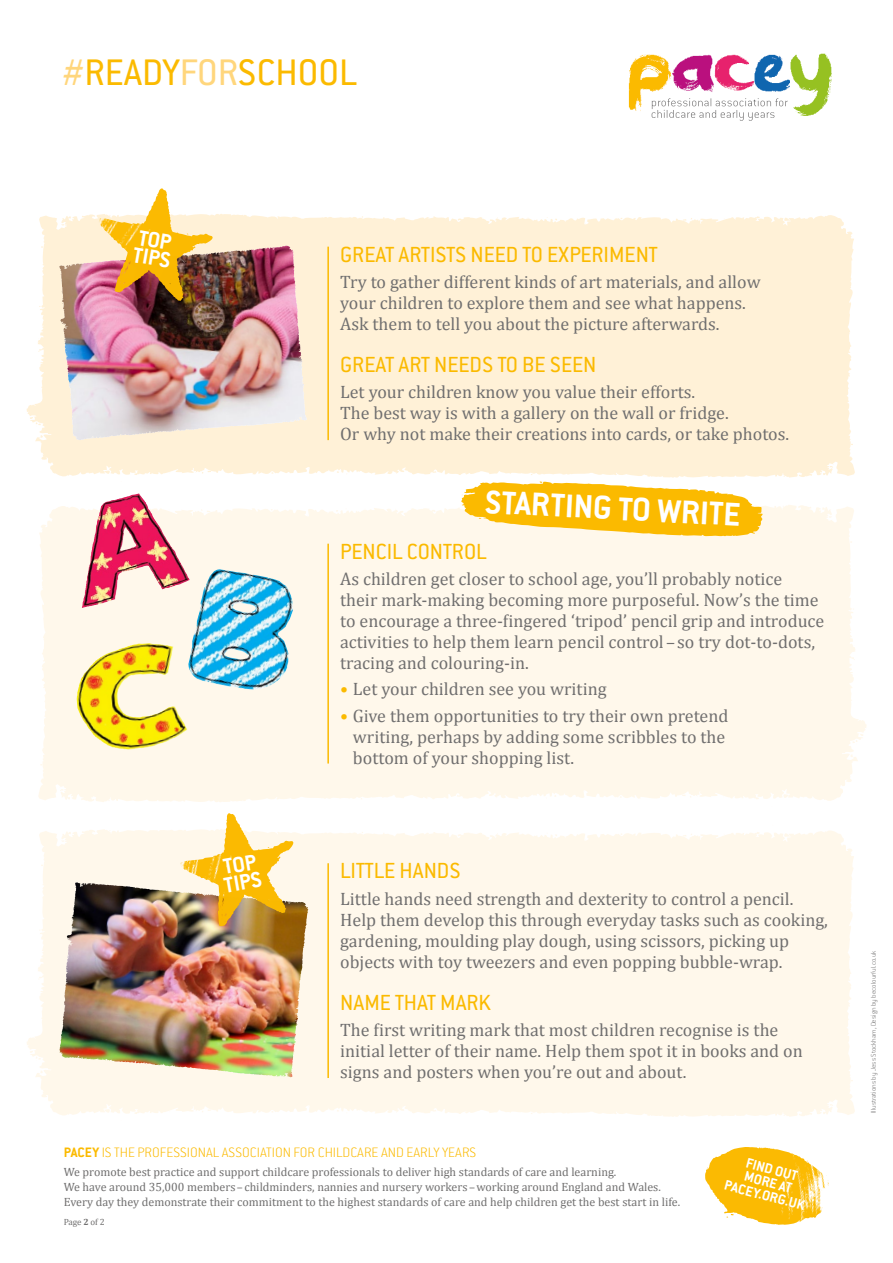
<style>
.page{position:relative;width:893px;height:1263px;background:#fff}
.page>*{position:absolute;margin:0;border:0;box-sizing:border-box;transform-origin:0 0}
.t1{font:40.65px "Conduit ITC Std";color:#fbba00}
.t2{font:700 36px "Conduit ITC Std";color:#fff}
.t3{font:24px "Conduit ITC Std";color:#fbba00}
.t4{font:700 24px/18px "Conduit ITC Std";color:#fff}
.t5{font:18px/21px "Cambria";color:#706f6f}
.t6{font:700 15.45px "Conduit ITC Std";color:#fff}
.t7{font:200 15px "Conduit ITC Std";color:#fbba00}
.t8{font:12px/15px "Cambria";color:#706f6f}
.t9{font:9px "Cambria";letter-spacing:-.01em;color:#706f6f}
.t10{font:200 7.5px "Conduit ITC Std";color:#706f6f}
.s1{color:#ffd67c}
.s2{color:#fbba00}
.s3{font-weight:700}
</style>
<div class="page">
<svg style="left:27px;top:214px;width:828px;height:264px;background:#fef1d9"></svg>
<div style="left:27px;top:829px;width:828px;height:288px;background:#fff8eb"></div>
<svg style="left:38px;top:505px;width:829px;height:297px;background:#fef6e8"></svg>
<hr style="left:327px;top:544px;width:2px;height:219px;background:#fbba00">
<hr style="left:327px;top:247px;width:2px;height:193px;background:#fbba00">
<hr style="left:327px;top:863px;width:2px;height:215px;background:#fbba00">
<img style="left:671px;top:54px;width:84px;height:38px">
<img style="left:755px;top:54px;width:36px;height:38px">
<img style="left:628px;top:54px;width:43px;height:62px">
<img style="left:791px;top:53px;width:41px;height:63px">
<svg style="left:652px;top:98px;width:136px;height:23px"></svg>
<img style="left:82px;top:494px;width:80px;height:114px">
<img style="left:188px;top:569px;width:106px;height:121px">
<img style="left:77px;top:643px;width:65px;height:79px">
<img style="left:59px;top:245px;width:248px;height:196px">
<img style="left:242px;top:246px;width:43px;height:6px">
<img style="left:59px;top:882px;width:249px;height:195px">
<img style="left:67px;top:883px;width:9px;height:53px">
<img style="left:99px;top:194px;width:84px;height:107px">
<img style="left:180px;top:813px;width:106px;height:113px">
<svg style="left:461px;top:481px;width:302px;height:55px;background:#fbca3d"></svg>
<img style="left:705px;top:1147px;width:117px;height:78px">
<svg style="left:744px;top:1171px;width:18px;height:14px"></svg>
<h1 class="t1" style="left:62px;top:48px;width:296px"><span class="s1">#</span>READY<span class="s1">FO R</span>SCHOO L</h1>
<h3 class="t4" style="left:138px;top:227px;width:40px;rotate:10deg">TOP<br>TIPS</h3>
<h3 class="t4" style="left:219px;top:858px;width:40px;rotate:-10deg">TOP<br>TIPS</h3>
<h3 class="t3" style="left:340px;top:240px;width:319px">GREAT ARTISTS NEED TO EXPERIMENT</h3>
<p class="t5" style="left:340px;top:271px;width:422px">Try to gather different kinds of art materials, and allow your children to explore them and see what happens.<br>Ask them to tell you about the picture afterwards.</p>
<h3 class="t3" style="left:340px;top:350px;width:258px">GREAT ART NEEDS TO BE SEEN</h3>
<p class="t5" style="left:340px;top:382px;width:451px">Let your children know you value their efforts.<br>The best way is with a gallery on the wall or fridge.<br>Or why not make their creations into cards, or take photos.</p>
<h2 class="t2" style="left:486px;top:480px;width:258px;rotate:3deg">starting to write</h2>
<h3 class="t3" style="left:340px;top:537px;width:148px">PENCIL CONTROL</h3>
<p class="t5" style="left:340px;top:568px;width:486px">As children get closer to school age, you’ll probably notice<br>their mark-making becoming more purposeful. Now’s the time to encourage a three-fingered ‘tripod’ pencil grip and introduce activities to help them learn pencil control–so try dot-to-dots, tracing and colouring-in.</p>
<p class="t5" style="left:340px;top:679px;width:268px"><span class="s2">•</span> Let your children see you writing</p>
<p class="t5" style="left:353px;top:705px;width:377px;text-indent:-13px"><span class="s2">•</span> Give them opportunities to try their own pretend writing, perhaps by adding some scribbles to the bottom of your shopping list.</p>
<h3 class="t3" style="left:340px;top:856px;width:122px">LITTLE HANDS</h3>
<p class="t5" style="left:340px;top:888px;width:489px">Little hands need strength and dexterity to control a pencil.<br>Help them develop this through everyday tasks such as cooking, gardening, moulding play dough, using scissors, picking up objects with toy tweezers and even popping bubble-wrap.</p>
<h3 class="t3" style="left:340px;top:988px;width:152px">NAME THAT MARK</h3>
<p class="t5" style="left:340px;top:1019px;width:464px">The first writing mark that most children recognise is the initial letter of their name. Help them spot it in books and on signs and posters when you’re out and about.</p>
<p class="t7" style="left:64px;top:1143px;width:414px"><span class="s3">PACEY</span> IS THE PROFESSIONAL ASSOCIATION FOR CHILDCARE AND EARLY YEARS</p>
<p class="t8" style="left:64px;top:1164px;width:618px">We promote best practice and support childcare professionals to deliver high standards of care and learning.<br>We have around 35,000 members–childminders, nannies and nursery workers–working around England and Wales.<br>Every day they demonstrate their commitment to the highest standards of care and help children get the best start in life.</p>
<p class="t9" style="left:64px;top:1216px;width:43px">Page <span class="s3">2</span> of 2</p>
<p class="t6" style="left:749px;top:1153px;width:54px;rotate:15deg">Find out</p>
<p class="t6" style="left:764px;top:1171px;width:32px;rotate:15deg">re at</p>
<p class="t6" style="left:727px;top:1175px;width:84px;rotate:15deg">pacey.org.uk</p>
<p class="t10" style="left:869px;top:1113px;width:164px;rotate:-90deg">I LLUSTRATIONS BY JESS STOCKHAM, DESIGN BY BECOLOURFUL.CO.UK</p>
</div>
